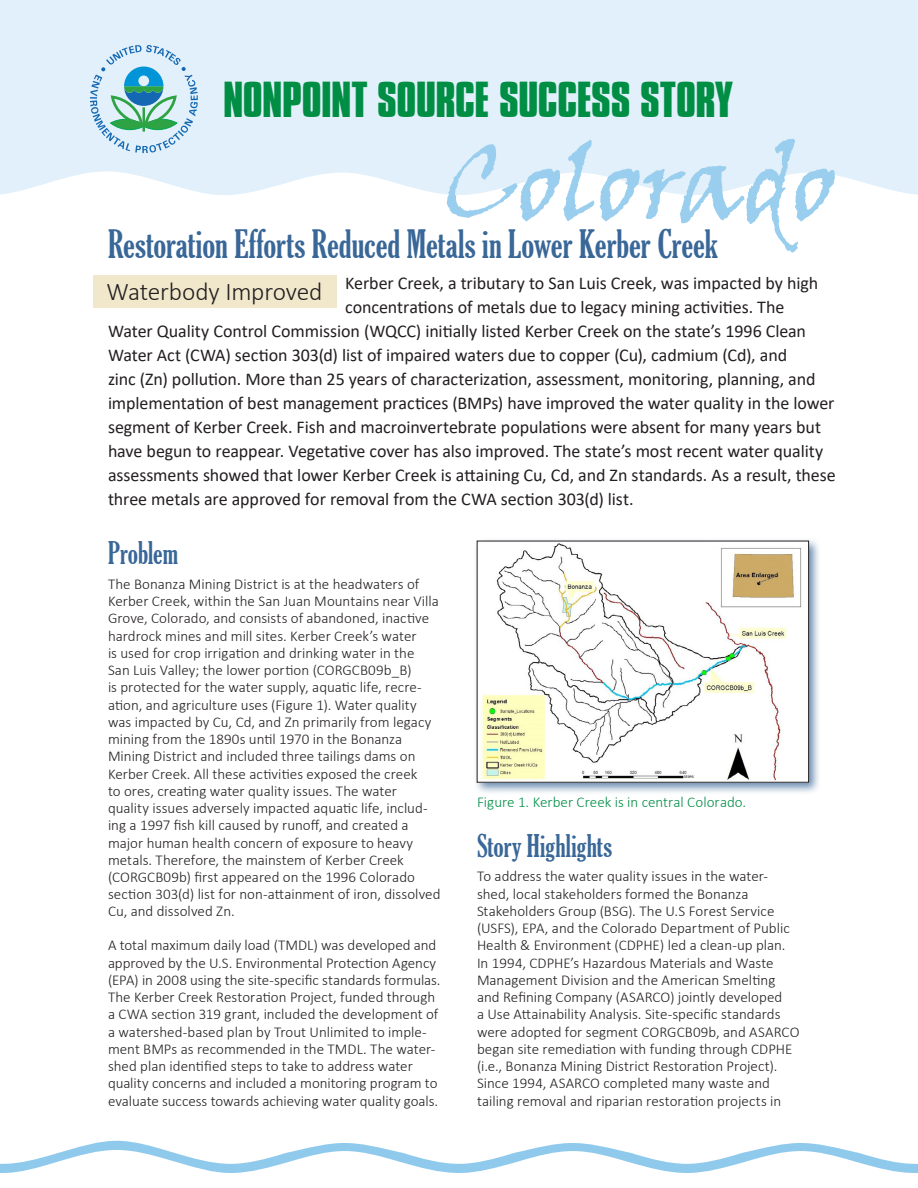
<style>
.page{position:relative;width:918px;height:1188px;background:#fff}
.page>*{position:absolute;margin:0;border:0;box-sizing:border-box;transform-origin:0 0}
.title_line{font:105px "Viner Hand ITC";letter-spacing:-.025em;color:#99ceee}
.title_line-2{font:700 43.5px "Compacta BT";letter-spacing:-.01em;color:#008e45}
.title_story{font:extra-condensed 37.5px "Gloucester";color:#396798}
.subhead_1{font:extra-condensed 30px "Gloucester";color:#396798}
.title_Waterbody_Improved{font:300 25.5px "Calibri";letter-spacing:-.01em;color:#231f20}
.body_text_intro{font:18px "Calibri";letter-spacing:-.005em;color:#231f20}
.body_text{font:300 15px/17.2px "Calibri";color:#231f20}
.t1{font:300 15px "Calibri";color:#008e45}
</style>
<div class="page">
<svg style="left:0;top:1141px;width:918px;height:32px"></svg>
<div style="left:0;top:0;width:918px;height:195px;background:#e1f0fa"></div>
<svg style="left:90px;top:45px;width:108px;height:108px;background:#add5dd"></svg>
<div style="left:93px;top:275px;width:243px;height:33px;background:#f1e8cc"></div>
<div style="left:473px;top:537px;width:349px;height:258px;background:#396798;opacity:.75"></div>
<img style="left:479px;top:543px;width:328px;height:237px">
<h1 class="title_line-2" style="left:223px;top:73px;width:511px">NONPOINT SOURCE SUCCESS STORY</h1>
<h1 class="title_line" style="left:443px;top:118px;width:395px">Colorado</h1>
<h2 class="title_story" style="left:108px;top:223px;width:612px">Restoration Efforts Reduced Metals in Lower Kerber Creek</h2>
<h3 class="title_Waterbody_Improved" style="left:107px;top:275px;width:217px">Waterbody Improved</h3>
<p class="body_text_intro" style="left:345px;top:270px;width:475px">Kerber Creek, a tributary to San Luis Creek, was impacted by high</p>
<p class="body_text_intro" style="left:345px;top:294px;width:441px">concentrations of metals due to legacy mining activities. The</p>
<p class="body_text_intro" style="left:108px;top:318px;width:700px">Water Quality Control Commission (WQCC) initially listed Kerber Creek on the state’s 1996 Clean</p>
<p class="body_text_intro" style="left:108px;top:342px;width:681px">Water Act (CWA) section 303(d) list of impaired waters due to copper (Cu), cadmium (Cd), and</p>
<p class="body_text_intro" style="left:108px;top:366px;width:709px">zinc (Zn) pollution. More than 25 years of characterization, assessment, monitoring, planning, and</p>
<p class="body_text_intro" style="left:108px;top:390px;width:728px">implementation of best management practices (BMPs) have improved the water quality in the lower</p>
<p class="body_text_intro" style="left:108px;top:414px;width:715px">segment of Kerber Creek. Fish and macroinvertebrate populations were absent for many years but</p>
<p class="body_text_intro" style="left:108px;top:438px;width:717px">have begun to reappear. Vegetative cover has also improved. The state’s most recent water quality</p>
<p class="body_text_intro" style="left:108px;top:462px;width:729px">assessments showed that lower Kerber Creek is attaining Cu, Cd, and Zn standards. As a result, these</p>
<p class="body_text_intro" style="left:108px;top:486px;width:527px">three metals are approved for removal from the CWA section 303(d) list.</p>
<h2 class="subhead_1" style="left:108px;top:536px;width:72px">Problem</h2>
<p class="body_text" style="left:108px;top:575px;width:334px">The Bonanza Mining District is at the headwaters of Kerber Creek, within the San Juan Mountains near Villa Grove, Colorado, and consists of abandoned, inactive hardrock mines and mill sites. Kerber Creek’s water<br>is used for crop irrigation and drinking water in the<br>San Luis Valley; the lower portion (CORGCB09b_B)<br>is protected for the water supply, aquatic life, recre&shy;ation, and agriculture uses (Figure 1). Water quality was impacted by Cu, Cd, and Zn primarily from legacy mining from the 1890s until 1970 in the Bonanza Mining District and included three tailings dams on Kerber Creek. All these activities exposed the creek<br>to ores, creating water quality issues. The water quality issues adversely impacted aquatic life, includ&shy;ing a 1997 fish kill caused by runoff, and created a major human health concern of exposure to heavy metals. Therefore, the mainstem of Kerber Creek (CORGCB09b) first appeared on the 1996 Colorado section 303(d) list for non-attainment of iron, dissolved Cu, and dissolved Zn.</p>
<p class="t1" style="left:477px;top:793px;width:271px">Figure 1. Kerber Creek is in central Colorado.</p>
<h2 class="subhead_1" style="left:477px;top:828px;width:137px">Story Highlights</h2>
<p class="body_text" style="left:477px;top:868px;width:324px">To address the water quality issues in the water&shy;shed, local stakeholders formed the Bonanza Stakeholders Group (BSG). The U.S Forest Service (USFS), EPA, and the Colorado Department of Public Health &amp; Environment (CDPHE) led a clean-up plan.<br>In 1994, CDPHE’s Hazardous Materials and Waste Management Division and the American Smelting and Refining Company (ASARCO) jointly developed<br>a Use Attainability Analysis. Site-specific standards were adopted for segment CORGCB09b, and ASARCO began site remediation with funding through CDPHE (i.e., Bonanza Mining District Restoration Project).<br>Since 1994, ASARCO completed many waste and tailing removal and riparian restoration projects in</p>
<p class="body_text" style="left:108px;top:937px;width:334px">A total maximum daily load (TMDL) was developed and approved by the U.S. Environmental Protection Agency (EPA) in 2008 using the site-specific standards formulas.<br>The Kerber Creek Restoration Project, funded through a CWA section 319 grant, included the development of a watershed-based plan by Trout Unlimited to imple&shy;ment BMPs as recommended in the TMDL. The water&shy;shed plan identified steps to take to address water quality concerns and included a monitoring program to evaluate success towards achieving water quality goals.</p>
</div>
